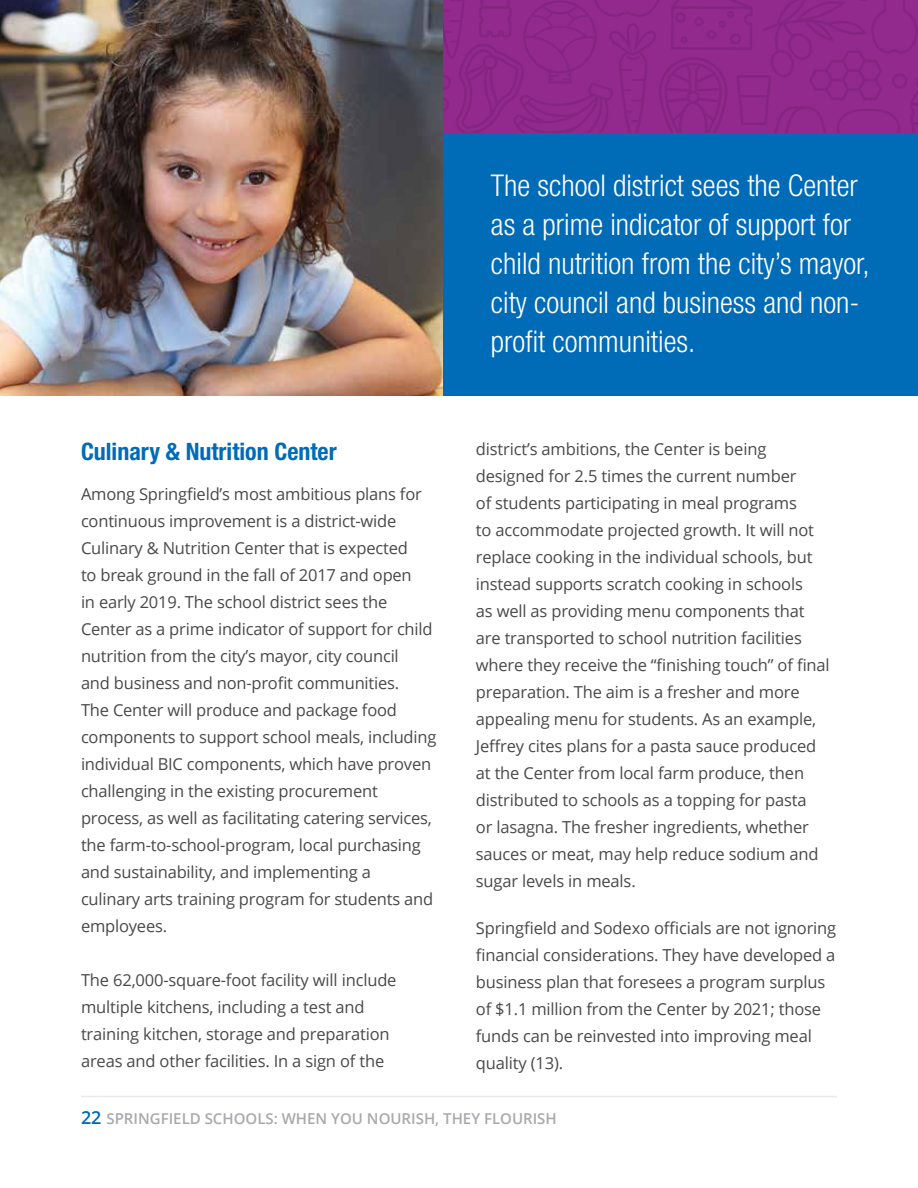
<style>
.page{position:relative;width:918px;height:1188px;background:#fff}
.page>*{position:absolute;margin:0;border:0;box-sizing:border-box;transform-origin:0 0}
.t1{font:300 condensed 30px/39px "Helvetica Neue LT Std";color:#fff}
.t2{font:700 condensed 24px "Helvetica Neue LT Std";color:#006bb6}
.t3{font:16.5px/27px "Open Sans";letter-spacing:-.01em;color:#494949}
.t4{font:600 15px "Open Sans";color:#a7a9ac}
.s1{font-size:18px;color:#006bb6}
</style>
<div class="page">
<hr style="left:81px;top:1096px;width:756px;height:1px;background:#ebebec">
<div style="left:442px;top:0;width:476px;height:133px;background:#92298d"></div>
<div style="left:443px;top:133px;width:474px;height:263px;background:#006bb6"></div>
<img style="left:0;top:0;width:443px;height:396px">
<h2 class="t2" style="left:81px;top:437px;width:257px">Culinary &amp; Nutrition Center</h2>
<p class="t3" style="left:81px;top:481px;width:357px">Among Springfield’s most ambitious plans for continuous improvement is a district-wide Culinary &amp; Nutrition Center that is expected<br>to break ground in the fall of 2017 and open<br>in early 2019. The school district sees the Center as a prime indicator of support for child nutrition from the city’s mayor, city council<br>and business and non-profit communities.<br>The Center will produce and package food components to support school meals, including individual BIC components, which have proven challenging in the existing procurement process, as well as facilitating catering services, the farm-to-school-program, local purchasing and sustainability, and implementing a<br>culinary arts training program for students and employees.</p>
<p class="t3" style="left:81px;top:966px;width:317px">The 62,000-square-foot facility will include multiple kitchens, including a test and training kitchen, storage and preparation areas and other facilities. In a sign of the</p>
<h1 class="t1" style="left:491px;top:166px;width:380px">The school district sees the Center as a prime indicator of support for child nutrition from the city’s mayor, city council and business and non&shy;profit communities.</h1>
<p class="t3" style="left:476px;top:435px;width:355px">district’s ambitions, the Center is being designed for 2.5 times the current number<br>of students participating in meal programs<br>to accommodate projected growth. It will not replace cooking in the individual schools, but instead supports scratch cooking in schools<br>as well as providing menu components that are transported to school nutrition facilities where they receive the “finishing touch” of final preparation. The aim is a fresher and more appealing menu for students. As an example, Jeffrey cites plans for a pasta sauce produced at the Center from local farm produce, then distributed to schools as a topping for pasta<br>or lasagna. The fresher ingredients, whether sauces or meat, may help reduce sodium and sugar levels in meals.</p>
<p class="t3" style="left:476px;top:915px;width:362px">Springfield and Sodexo officials are not ignoring financial considerations. They have developed a business plan that foresees a program surplus of $1.1 million from the Center by 2021; those funds can be reinvested into improving meal quality (13).</p>
<p class="t4" style="left:81px;top:1108px;width:477px"><span class="s1">22</span> SPRINGFIELD SCHOOLS: WHEN YOU NOURISH, THEY FLOURISH</p>
</div>
